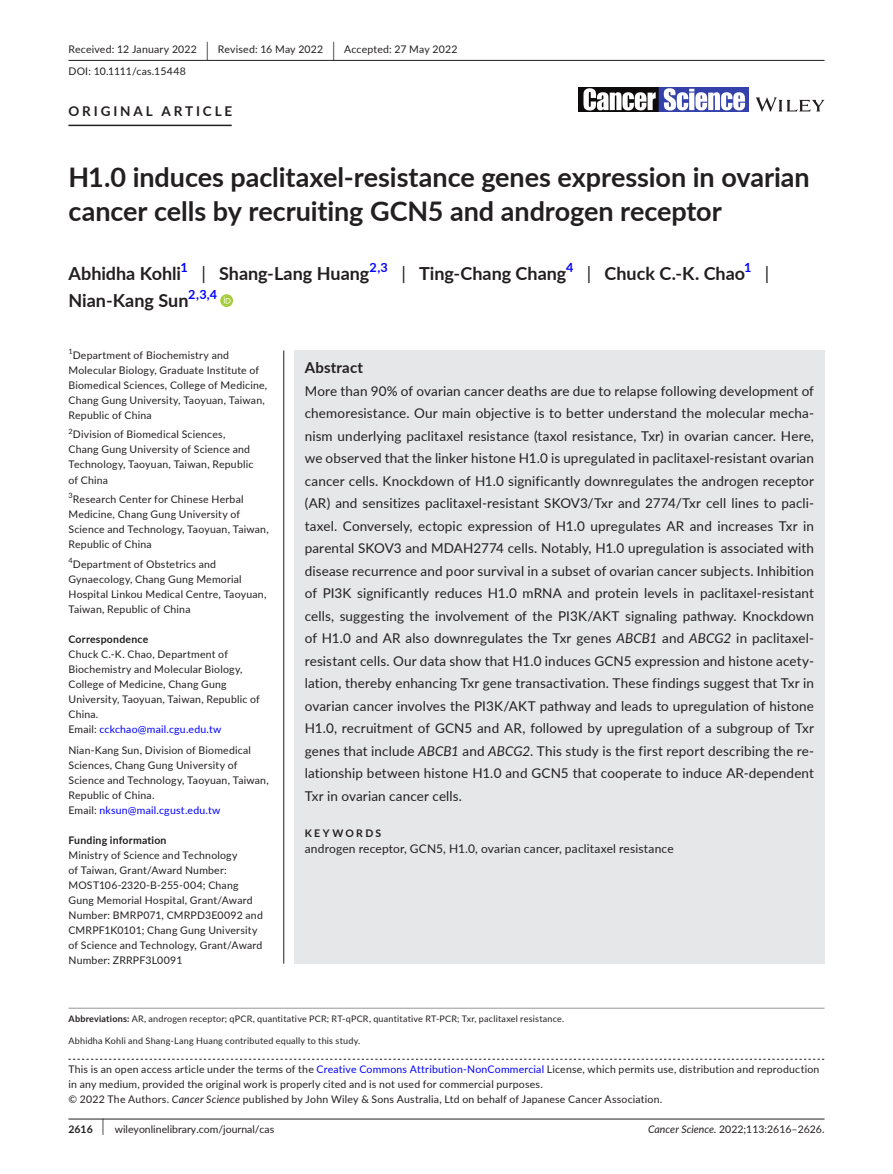
<style>
.page{position:relative;width:893px;height:1174px;background:#fff}
.page>*{position:absolute;margin:0;border:0;box-sizing:border-box;transform-origin:0 0}
.t1{font:700 27px/34.5px "Lato";letter-spacing:-.005em;color:#231f20}
.t2{font:700 18px "Lato";color:#231f20}
.t3{font:18px "Lato";color:#231f20}
.t4{font:700 15px "Lato";letter-spacing:.015em;color:#231f20}
.t5{font:13.5px/22.5px "Lato";letter-spacing:.01em;color:#231f20;text-align:justify}
.t6{font:700 13.5px "Lato";letter-spacing:.215em;color:#231f20}
.t7{font:700 12.6px "Lato";color:#00f}
.t8{font:12px "Lato";letter-spacing:.015em;color:#231f20}
.t9{font:10.5px/15px "Lato";letter-spacing:.02em;color:#231f20}
.t10{font:10.5px "Lato";color:#231f20}
.t11{font:700 10.5px "Lato";letter-spacing:.02em;color:#231f20}
.t12{font:700 10.5px "Lato";letter-spacing:.22em;color:#231f20}
.t13{font:9px "Lato";letter-spacing:.025em;color:#231f20}
.t14{font:7.35px "Lato";color:#231f20}
.s1{font-size:19.65px}
.s2{font-weight:400}
.s3{color:#00f}
.s4{font-style:italic}
.s5{font-weight:700}
.s6{font-size:17.4px}
</style>
<div class="page">
<hr style="left:68px;top:1118px;width:756px;height:1px;background:#231f20">
<svg style="left:756px;top:97px;width:68px;height:15px"></svg>
<img style="left:578px;top:88px;width:170px;height:24px">
<hr style="left:68px;top:60px;width:756px;height:1px;background:#231f20">
<hr style="left:68px;top:125px;width:164px;height:1px;background:#231f20">
<svg style="left:220px;top:294px;width:13px;height:13px"></svg>
<svg style="left:224px;top:296px;width:7px;height:7px"></svg>
<hr style="left:283px;top:350px;width:1px;height:613px;background:#231f20">
<div style="left:294px;top:350px;width:530px;height:513px;background:#e6e7e9"></div>
<div style="left:294px;top:863px;width:530px;height:100px;background:#e6e7e9"></div>
<svg style="left:68px;top:1058px;width:756px;height:1px"></svg>
<hr style="left:68px;top:1007px;width:756px;height:1px;background:#939598">
<p class="t9" style="left:68px;top:38px;width:391px;line-height:21.8px">Received: 12 January 2022 <span class="s1">|</span> Revised: 16 May 2022 <span class="s1">|</span> Accepted: 27 May 2022<br>DOI: 10.1111/cas.15448</p>
<p class="t6" style="left:68px;top:101px;width:165px">ORIGINAL ARTICLE</p>
<h1 class="t1" style="left:68px;top:159px;width:743px">H1.0 induces paclitaxel-resistance genes expression in ovarian cancer cells by recruiting GCN5 and androgen receptor</h1>
<h2 class="t2" style="left:68px;top:260px;width:114px">Abhidha Kohli</h2>
<p class="t7" style="left:181px;top:258px;width:9px">1</p>
<h2 class="t2" style="left:201px;top:260px;width:170px"><span class="s2">|</span> Shang-Lang Huang</h2>
<p class="t7" style="left:370px;top:258px;width:20px">2,3</p>
<h2 class="t2" style="left:401px;top:260px;width:166px"><span class="s2">|</span> Ting-Chang Chang</h2>
<p class="t7" style="left:566px;top:258px;width:9px">4</p>
<h2 class="t2" style="left:587px;top:260px;width:160px"><span class="s2">|</span> Chuck C.-K. Chao</h2>
<p class="t7" style="left:744px;top:258px;width:9px">1</p>
<h2 class="t3" style="left:765px;top:260px;width:6px">|</h2>
<h2 class="t2" style="left:68px;top:287px;width:122px">Nian-Kang Sun</h2>
<p class="t7" style="left:188px;top:285px;width:30px">2,3,4</p>
<p class="t14" style="left:68px;top:346px;width:6px">1</p>
<p class="t9" style="left:68px;top:347px;width:200px;text-indent:4px">Department of Biochemistry and Molecular Biology, Graduate Institute of Biomedical Sciences, College of Medicine, Chang Gung University, Taoyuan, Taiwan, Republic of China</p>
<p class="t9" style="left:68px;top:427px;width:186px"><sup>2</sup>Division of Biomedical Sciences,<br>Chang Gung University of Science and<br>Technology, Taoyuan, Taiwan, Republic of China</p>
<p class="t9" style="left:68px;top:491px;width:202px"><sup>3</sup>Research Center for Chinese Herbal Medicine, Chang Gung University of Science and Technology, Taoyuan, Taiwan, Republic of China</p>
<p class="t9" style="left:68px;top:556px;width:199px"><sup>4</sup>Department of Obstetrics and Gynaecology, Chang Gung Memorial Hospital Linkou Medical Centre, Taoyuan, Taiwan, Republic of China</p>
<p class="t11" style="left:68px;top:631px;width:81px">Correspondence</p>
<p class="t9" style="left:68px;top:646px;width:193px">Chuck C.-K. Chao, Department of<br>Biochemistry and Molecular Biology,<br>College of Medicine, Chang Gung<br>University, Taoyuan, Taiwan, Republic of<br>China.<br>Email: <span class="s3">cckchao@mail.cgu.edu.tw</span></p>
<p class="t9" style="left:68px;top:742px;width:202px">Nian-Kang Sun, Division of Biomedical Sciences, Chang Gung University of Science and Technology, Taoyuan, Taiwan, Republic of China.<br>Email: <span class="s3">nksun@mail.cgust.edu.tw</span></p>
<p class="t11" style="left:68px;top:832px;width:100px">Funding information</p>
<p class="t9" style="left:68px;top:847px;width:196px">Ministry of Science and Technology<br>of Taiwan, Grant/Award Number:<br>MOST106-2320-B-255-004; Chang Gung Memorial Hospital, Grant/Award Number: BMRP071, CMRPD3E0092 and CMRPF1K0101; Chang Gung University of Science and Technology, Grant/Award Number: ZRRPF3L0091</p>
<h3 class="t4" style="left:305px;top:356px;width:60px">Abstract</h3>
<p class="t5" style="left:305px;top:379px;width:511px">More than 90% of ovarian cancer deaths are due to relapse following development of chemoresistance. Our main objective is to better understand the molecular mecha&shy;nism underlying paclitaxel resistance (taxol resistance, Txr) in ovarian cancer. Here, we observed that the linker histone H1.0 is upregulated in paclitaxel-resistant ovarian cancer cells. Knockdown of H1.0 significantly downregulates the androgen receptor (AR) and sensitizes paclitaxel-resistant SKOV3/Txr and 2774/Txr cell lines to pacli&shy;taxel. Conversely, ectopic expression of H1.0 upregulates AR and increases Txr in parental SKOV3 and MDAH2774 cells. Notably, H1.0 upregulation is associated with disease recurrence and poor survival in a subset of ovarian cancer subjects. Inhibition of PI3K significantly reduces H1.0 mRNA and protein levels in paclitaxel-resistant cells, suggesting the involvement of the PI3K/AKT signaling pathway. Knockdown of H1.0 and AR also downregulates the Txr genes <span class="s4">ABCB1</span> and <span class="s4">ABCG2</span> in paclitaxel&shy;resistant cells. Our data show that H1.0 induces GCN5 expression and histone acety&shy;lation, thereby enhancing Txr gene transactivation. These findings suggest that Txr in ovarian cancer involves the PI3K/AKT pathway and leads to upregulation of histone H1.0, recruitment of GCN5 and AR, followed by upregulation of a subgroup of Txr genes that include <span class="s4">ABCB1</span> and <span class="s4">ABCG2</span>. This study is the first report describing the re&shy;lationship between histone H1.0 and GCN5 that cooperate to induce AR-dependent Txr in ovarian cancer cells.</p>
<p class="t12" style="left:305px;top:825px;width:78px">KEYWORDS</p>
<p class="t8" style="left:305px;top:840px;width:370px">androgen receptor, GCN5, H1.0, ovarian cancer, paclitaxel resistance</p>
<p class="t13" style="left:68px;top:1012px;width:497px"><span class="s5">Abbreviations:</span> AR, androgen receptor; qPCR, quantitative PCR; RT-qPCR, quantitative RT-PCR; Txr, paclitaxel resistance.</p>
<p class="t13" style="left:68px;top:1034px;width:293px">Abhidha Kohli and Shang-Lang Huang contributed equally to this study.</p>
<p class="t9" style="left:68px;top:1061px;width:752px">This is an open access article under the terms of the <span class="s3">Creative Commons Attribution-NonCommercial</span> License, which permits use, distribution and reproduction in any medium, provided the original work is properly cited and is not used for commercial purposes.<br>© 2022 The Authors. <span class="s4">Cancer Science</span> published by John Wiley &amp; Sons Australia, Ltd on behalf of Japanese Cancer Association.</p>
<p class="t10" style="left:68px;top:1121px;width:207px"><span class="s5">2616</span> <span class="s6">|</span> wileyonlinelibrary.com/journal/cas</p>
<p class="t10" style="left:648px;top:1121px;width:178px"><span class="s4">Cancer Science.</span> 2022;113:2616–2626.</p>
</div>
